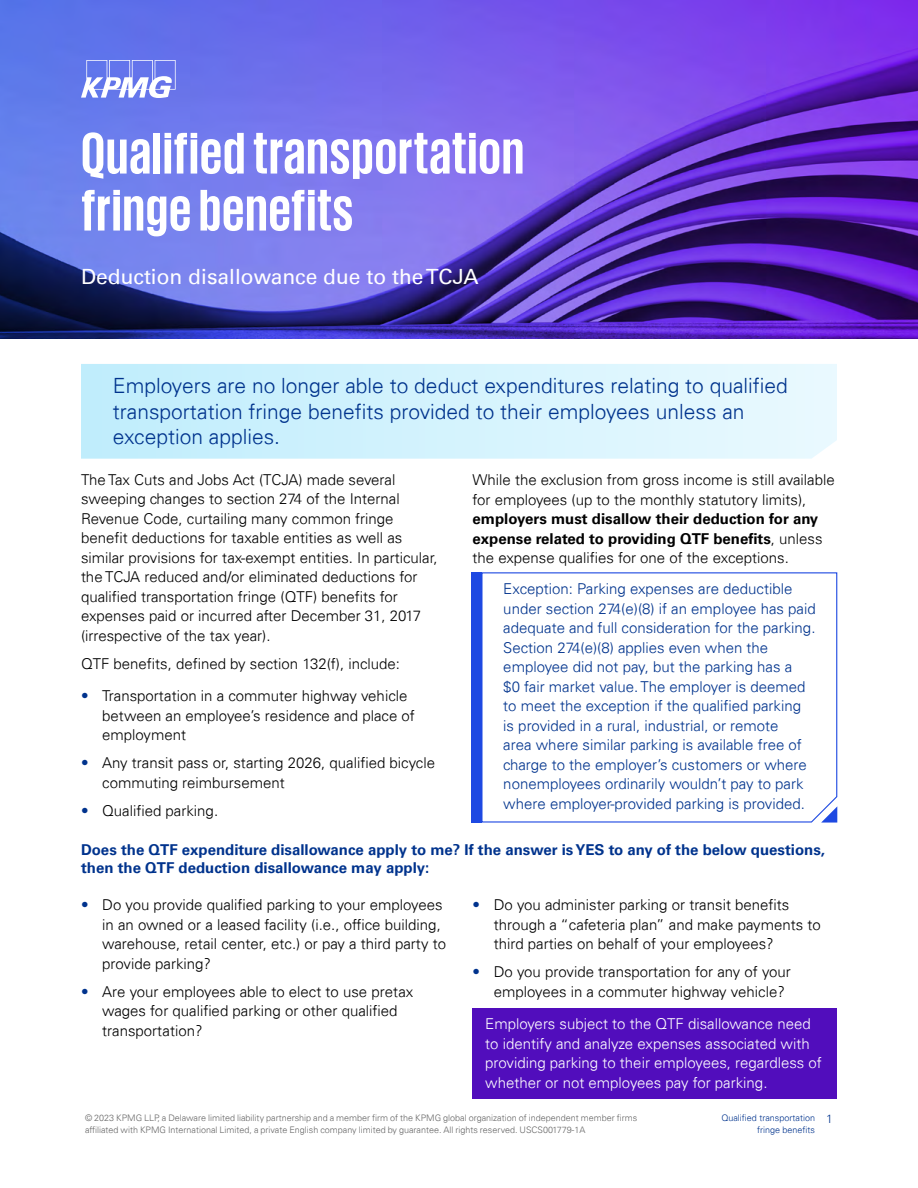
<style>
.page{position:relative;width:918px;height:1188px;background:#fff}
.page>*{position:absolute;margin:0;border:0;box-sizing:border-box;transform-origin:0 0}
.t1{font:700 60px/57px "KPMG";letter-spacing:.015em;color:#fff}
.t2{font:300 21px/25.5px "Univers 45";color:#00338d}
.t3{font:21px "Univers 55 Roman";color:#fff}
.t4{font:300 15px/19.5px "Univers 45";color:#000}
.t5{font:300 15px/19.5px "Univers 45";color:#00338d}
.t6{font:300 15px/19.5px "Univers 45";color:#fff}
.t7{font:700 15px/18px "Univers 65";color:#00338d}
.t8{font:700 15px/19.5px "Univers 65";color:#000}
.t9{font:300 12px "Univers 45";color:#00338d}
.t10{font:300 9px/12px "Univers 45";color:#666}
.t11{font:300 9px/12px "Univers 45";color:#00338d;text-align:right}
.s1{font-family:"Univers 45";font-weight:300}
.s2{color:#00338d}
</style>
<div class="page">
<div style="left:472px;top:1008px;width:365px;height:90px;background:#510dbc"></div>
<img style="left:0;top:0;width:918px;height:338px">
<svg style="left:81px;top:60px;width:95px;height:38px"></svg>
<svg style="left:81px;top:364px;width:756px;height:95px;background:#d4f3fd"></svg>
<svg style="left:482px;top:572px;width:356px;height:251px"></svg>
<div style="left:471px;top:572px;width:11px;height:251px;background:#1e49e2"></div>
<h1 class="t1" style="left:81px;top:123px;width:445px">Qualified transportation fringe benefits</h1>
<h2 class="t3" style="left:81px;top:264px;width:399px">Deduction disallowance due to the TCJA</h2>
<h2 class="t2" style="left:113px;top:373px;width:677px">Employers are no longer able to deduct expenditures relating to qualified transportation fringe benefits provided to their employees unless an exception applies.</h2>
<p class="t4" style="left:81px;top:470px;width:358px">The Tax Cuts and Jobs Act (TCJA) made several sweeping changes to section 274 of the Internal Revenue Code, curtailing many common fringe benefit deductions for taxable entities as well as similar provisions for tax-exempt entities. In particular, the TCJA reduced and/or eliminated deductions for qualified transportation fringe (QTF) benefits for expenses paid or incurred after December 31, 2017 (irrespective of the tax year).</p>
<p class="t4" style="left:472px;top:470px;width:364px">While the exclusion from gross income is still available for employees (up to the monthly statutory limits),</p>
<p class="t8" style="left:472px;top:509px;width:352px">employers must disallow their deduction for any expense related to providing QTF benefits<span class="s1">, unless</span></p>
<p class="t4" style="left:472px;top:548px;width:318px">the expense qualifies for one of the exceptions.</p>
<p class="t5" style="left:503px;top:579px;width:314px">Exception: Parking expenses are deductible under section 274(e)(8) if an employee has paid adequate and full consideration for the parking.<br>Section 274(e)(8) applies even when the employee did not pay, but the parking has a<br>$0 fair market value. The employer is deemed to meet the exception if the qualified parking<br>is provided in a rural, industrial, or remote<br>area where similar parking is available free of charge to the employer’s customers or where nonemployees ordinarily wouldn’t pay to park where employer-provided parking is provided.</p>
<p class="t4" style="left:81px;top:654px;width:321px">QTF benefits, defined by section 132(f), include:</p>
<p class="t4" style="left:102px;top:686px;width:314px;text-indent:-21px"><span class="s2">•</span> Transportation in a commuter highway vehicle between an employee’s residence and place of employment</p>
<p class="t4" style="left:102px;top:753px;width:334px;text-indent:-21px"><span class="s2">•</span> Any transit pass or, starting 2026, qualified bicycle commuting reimbursement</p>
<p class="t4" style="left:81px;top:801px;width:139px"><span class="s2">•</span> Qualified parking.</p>
<p class="t7" style="left:81px;top:841px;width:746px">Does the QTF expenditure disallowance apply to me? If the answer is YES to any of the below questions, then the QTF deduction disallowance may apply:</p>
<p class="t4" style="left:102px;top:895px;width:345px;text-indent:-21px"><span class="s2">•</span> Do you provide qualified parking to your employees in an owned or a leased facility (i.e., office building, warehouse, retail center, etc.) or pay a third party to provide parking?</p>
<p class="t4" style="left:102px;top:982px;width:313px;text-indent:-21px"><span class="s2">•</span> Are your employees able to elect to use pretax wages for qualified parking or other qualified transportation?</p>
<p class="t4" style="left:494px;top:895px;width:329px;text-indent:-21px"><span class="s2">•</span> Do you administer parking or transit benefits through a “cafeteria plan” and make payments to third parties on behalf of your employees?</p>
<p class="t4" style="left:494px;top:962px;width:299px;text-indent:-21px"><span class="s2">•</span> Do you provide transportation for any of your employees in a commuter highway vehicle?</p>
<p class="t6" style="left:485px;top:1014px;width:338px">Employers subject to the QTF disallowance need to identify and analyze expenses associated with providing parking to their employees, regardless of whether or not employees pay for parking.</p>
<p class="t10" style="left:85px;top:1112px;width:554px">© 2023 KPMG LLP, a Delaware limited liability partnership and a member firm of the KPMG global organization of independent member firms affiliated with KPMG International Limited, a private English company limited by guarantee. All rights reserved. USCS001779-1A</p>
<p class="t11" style="left:721px;top:1112px;width:95px">Qualified transportation fringe benefits</p>
<p class="t9" style="left:826px;top:1112px;width:8px">1</p>
</div>
